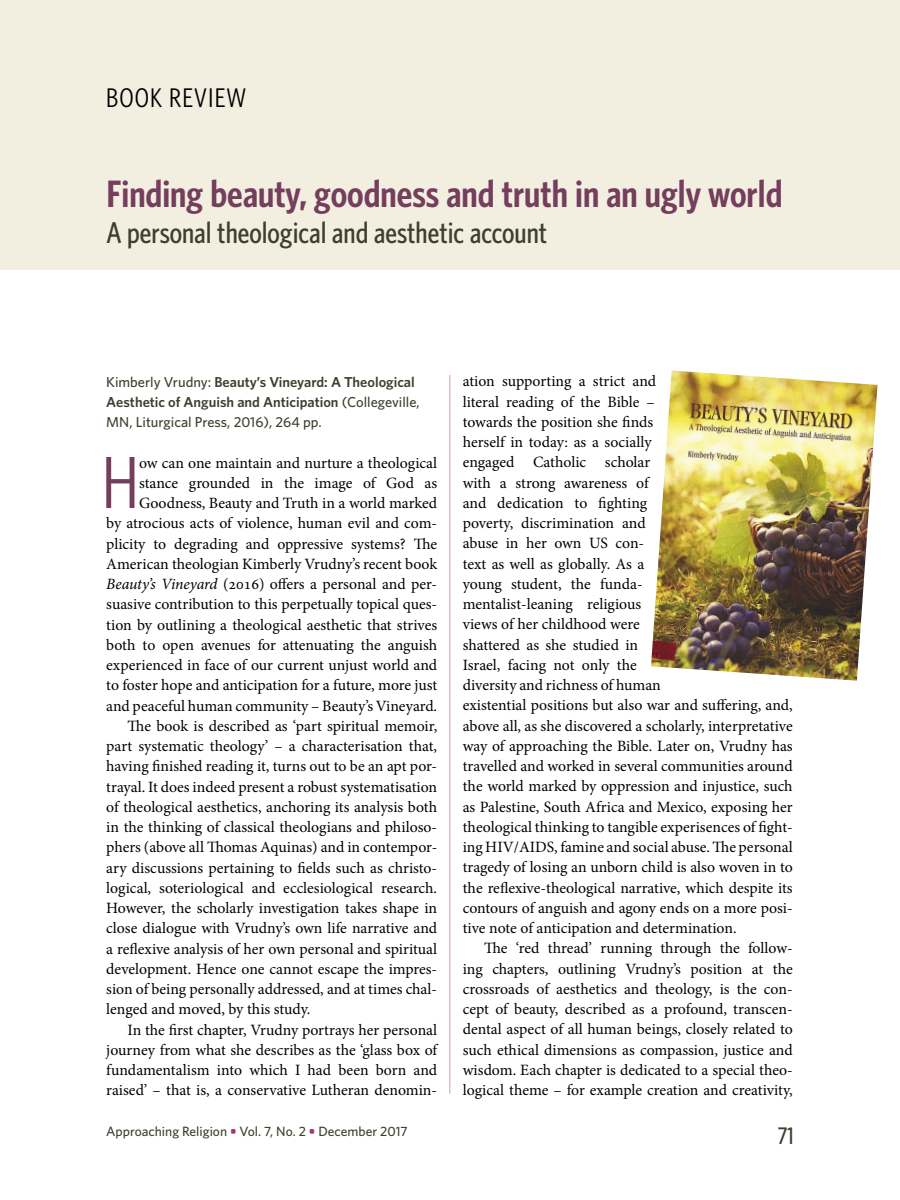
<style>
.page{position:relative;width:900px;height:1200px;background:#fff}
.page>*{position:absolute;margin:0;border:0;box-sizing:border-box;transform-origin:0 0}
.t1{font:73.95px "Whitney Condensed";color:#743e5c}
.t2{font:600 38.25px "Whitney Condensed";color:#743e5c}
.t3{font:500 30px "Whitney Condensed";color:#3d402e}
.t4{font:27px "Whitney Condensed";letter-spacing:.04em;color:#000}
.t5{font:500 24px "Whitney Condensed";color:#3d402e}
.t6{font:15.75px/20.2px "Minion Pro";color:#000}
.t7{font:600 14.4px/20.2px "Whitney";color:#3d402e}
.t8{font:500 13.5px "Whitney";color:#3d402e}
.s1{font-weight:500}
.s2{font-style:italic}
.s3{font-weight:700;color:#a73570}
</style>
<div class="page">
<hr style="left:450px;top:375px;width:1px;height:719px;background:#d39ab8">
<div style="left:0;top:0;width:900px;height:270px;background:#f2efe1"></div>
<img style="left:651px;top:370px;width:227px;height:311px">
<h3 class="t4" style="left:106px;top:81px;width:141px">BOOK REVIEW</h3>
<h2 class="t2" style="left:106px;top:169px;width:678px">Finding beauty, goodness and truth in an ugly world</h2>
<h3 class="t3" style="left:106px;top:214px;width:442px">A personal theological and aesthetic account</h3>
<p class="t7" style="left:106px;top:371px;width:315px"><span class="s1">Kimberly Vrudny:</span> Beauty’s Vineyard: A Theological<br>Aesthetic of Anguish and Anticipation <span class="s1">(Collegeville,<br>MN, Liturgical Press, 2016), 264 pp.</span></p>
<h1 class="t1" style="left:102px;top:438px;width:39px">H</h1>
<p class="t6" style="left:139px;top:452px;width:300px">ow can one maintain and nurture a theological</p>
<p class="t6" style="left:139px;top:473px;width:300px">stance grounded in the image of God as</p>
<p class="t6" style="left:139px;top:493px;width:300px">Goodness, Beauty and Truth in a world marked</p>
<p class="t6" style="left:106px;top:513px;width:332px">by atrocious acts of violence, human evil and com-</p>
<p class="t6" style="left:106px;top:533px;width:332px">plicity to degrading and oppressive systems? The</p>
<p class="t6" style="left:106px;top:554px;width:332px">American theologian Kimberly Vrudny’s recent book</p>
<p class="t6" style="left:106px;top:574px;width:332px"><span class="s2">Beauty’s Vineyard</span> (2016) offers a personal and per-</p>
<p class="t6" style="left:106px;top:594px;width:332px">suasive contribution to this perpetually topical ques-</p>
<p class="t6" style="left:106px;top:614px;width:332px">tion by outlining a theological aesthetic that strives</p>
<p class="t6" style="left:106px;top:635px;width:332px">both to open avenues for attenuating the anguish</p>
<p class="t6" style="left:106px;top:655px;width:332px">experienced in face of our current unjust world and</p>
<p class="t6" style="left:106px;top:675px;width:332px">to foster hope and anticipation for a future, more just</p>
<p class="t6" style="left:106px;top:695px;width:332px">and peaceful human community – Beauty’s Vineyard.</p>
<p class="t6" style="left:128px;top:716px;width:311px">The book is described as ‘part spiritual memoir,</p>
<p class="t6" style="left:106px;top:736px;width:332px">part systematic theology’ – a characterisation that,</p>
<p class="t6" style="left:106px;top:756px;width:332px">having finished reading it, turns out to be an apt por-</p>
<p class="t6" style="left:106px;top:776px;width:332px">trayal. It does indeed present a robust systematisation</p>
<p class="t6" style="left:106px;top:797px;width:332px">of theological aesthetics, anchoring its analysis both</p>
<p class="t6" style="left:106px;top:817px;width:332px">in the thinking of classical theologians and philoso-</p>
<p class="t6" style="left:106px;top:837px;width:332px">phers (above all Thomas Aquinas) and in contempor-</p>
<p class="t6" style="left:106px;top:857px;width:332px">ary discussions pertaining to fields such as christo-</p>
<p class="t6" style="left:106px;top:878px;width:332px">logical, soteriological and ecclesiological research.</p>
<p class="t6" style="left:106px;top:898px;width:332px">However, the scholarly investigation takes shape in</p>
<p class="t6" style="left:106px;top:918px;width:332px">close dialogue with Vrudny’s own life narrative and</p>
<p class="t6" style="left:106px;top:938px;width:332px">a reflexive analysis of her own personal and spiritual</p>
<p class="t6" style="left:106px;top:959px;width:332px">development. Hence one cannot escape the impres-</p>
<p class="t6" style="left:106px;top:979px;width:332px">sion of being personally addressed, and at times chal-</p>
<p class="t6" style="left:106px;top:999px;width:206px">lenged and moved, by this study.</p>
<p class="t6" style="left:128px;top:1019px;width:311px">In the first chapter, Vrudny portrays her personal</p>
<p class="t6" style="left:106px;top:1040px;width:332px">journey from what she describes as the ‘glass box of</p>
<p class="t6" style="left:106px;top:1060px;width:332px">fundamentalism into which I had been born and</p>
<p class="t6" style="left:106px;top:1080px;width:332px">raised’ – that is, a conservative Lutheran denomin-</p>
<p class="t8" style="left:106px;top:1122px;width:303px">Approaching Religion <span class="s3">•</span> Vol. 7, No. 2 <span class="s3">•</span> December 2017</p>
<p class="t6" style="left:463px;top:371px;width:332px">ation supporting a strict and<br>literal reading of the Bible –<br>towards the position she finds<br>herself in today: as a socially<br>engaged Catholic scholar<br>with a strong awareness of<br>and dedication to fighting<br>poverty, discrimination and<br>abuse in her own US con-<br>text as well as globally. As a<br>young student, the funda-<br>mentalist-leaning religious<br>views of her childhood were<br>shattered as she studied in<br>Israel, facing not only the<br>diversity and richness of human<br>existential positions but also war and suffering, and, above all, as she discovered a scholarly, interpretative way of approaching the Bible. Later on, Vrudny has travelled and worked in several communities around the world marked by oppression and injustice, such as Palestine, South Africa and Mexico, exposing her theological thinking to tangible experisences of fight&shy;ing HIV/AIDS, famine and social abuse. The personal tragedy of losing an unborn child is also woven in to the reflexive-theological narrative, which despite its contours of anguish and agony ends on a more posi&shy;tive note of anticipation and determination.</p>
<p class="t6" style="left:463px;top:938px;width:332px;text-align:justify;text-indent:21px">The ‘red thread’ running through the follow&shy;ing chapters, outlining Vrudny’s position at the crossroads of aesthetics and theology, is the con&shy;cept of beauty, described as a profound, transcen&shy;dental aspect of all human beings, closely related to such ethical dimensions as compassion, justice and wisdom. Each chapter is dedicated to a special theo&shy;logical theme – for example creation and creativity,</p>
<h3 class="t5" style="left:778px;top:1121px;width:17px">71</h3>
</div>
